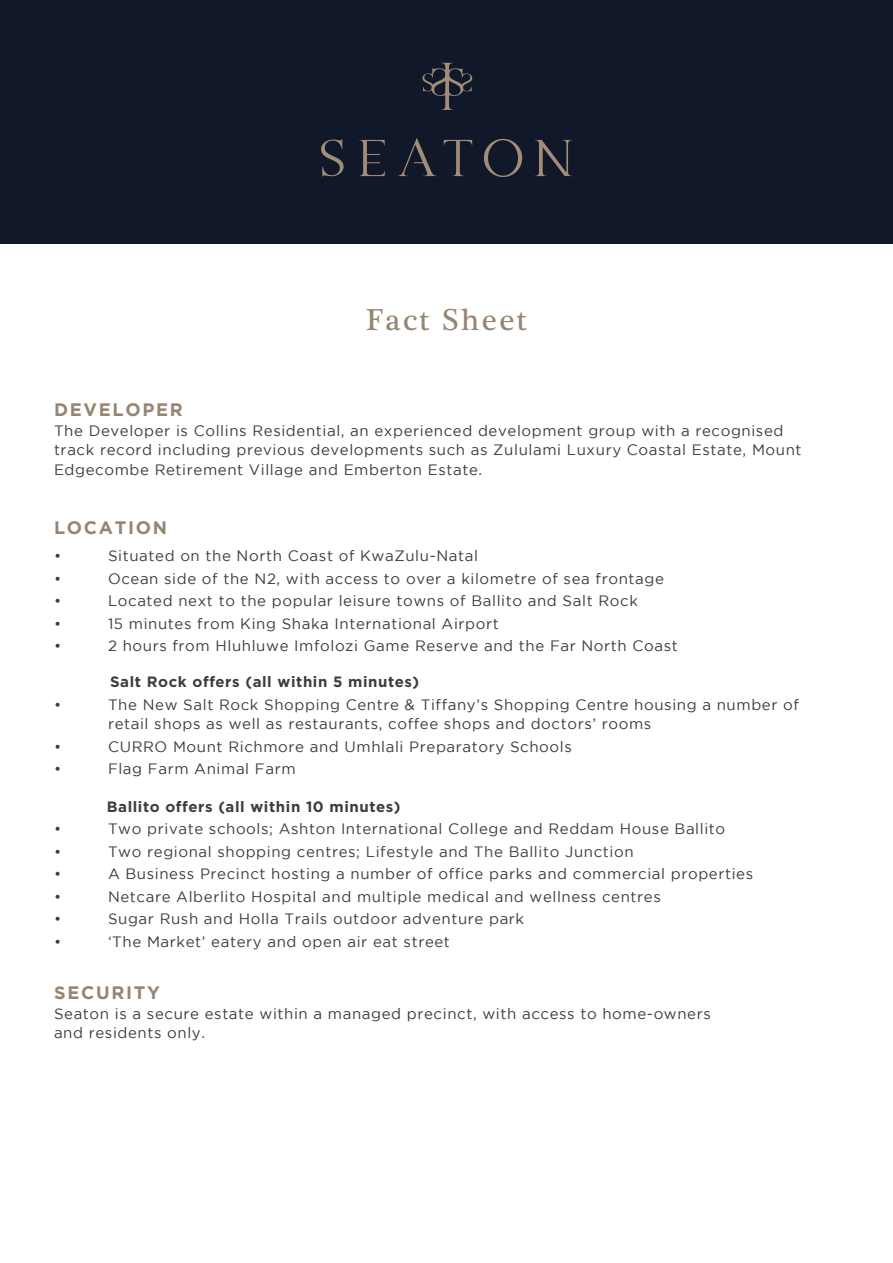
<style>
.page{position:relative;width:893px;height:1263px;background:#fff}
.page>*{position:absolute;margin:0;border:0;box-sizing:border-box;transform-origin:0 0}
.t1{font:31.05px "Plantagenet Cherokee";letter-spacing:.075em;color:#968572}
.t2{font:700 18px "Gotham";letter-spacing:.095em;color:#968572}
.t3{font:15px/19.5px "Gotham";letter-spacing:.04em;color:#3e3d39}
.t4{font:700 15px "Gotham";letter-spacing:.04em;color:#3e3d39}
</style>
<div class="page">
<div style="left:0;top:0;width:893px;height:243px;background:#10182a"></div>
<svg style="left:422px;top:63px;width:50px;height:47px"></svg>
<svg style="left:321px;top:138px;width:251px;height:39px"></svg>
<p class="t1" style="left:366px;top:301px;width:163px">Fact Sheet</p>
<p class="t2" style="left:54px;top:400px;width:130px">DEVELOPER</p>
<p class="t3" style="left:54px;top:421px;width:749px">The Developer is Collins Residential, an experienced development group with a recognised track record including previous developments such as Zululami Luxury Coastal Estate, Mount<br>Edgecombe Retirement Village and Emberton Estate.</p>
<p class="t2" style="left:54px;top:517px;width:115px">LOCATION</p>
<p class="t3" style="left:54px;top:546px;width:9px">•</p>
<p class="t3" style="left:108px;top:546px;width:371px">Situated on the North Coast of KwaZulu-Natal</p>
<p class="t3" style="left:54px;top:568px;width:9px">•</p>
<p class="t3" style="left:108px;top:568px;width:557px">Ocean side of the N2, with access to over a kilometre of sea frontage</p>
<p class="t3" style="left:54px;top:591px;width:9px">•</p>
<p class="t3" style="left:108px;top:591px;width:531px">Located next to the popular leisure towns of Ballito and Salt Rock</p>
<p class="t3" style="left:54px;top:613px;width:9px">•</p>
<p class="t3" style="left:108px;top:613px;width:392px">15 minutes from King Shaka International Airport</p>
<p class="t3" style="left:54px;top:636px;width:9px">•</p>
<p class="t3" style="left:108px;top:636px;width:571px">2 hours from Hluhluwe Imfolozi Game Reserve and the Far North Coast</p>
<p class="t4" style="left:110px;top:673px;width:310px">Salt Rock offers (all within 5 minutes)</p>
<p class="t3" style="left:54px;top:694px;width:9px">•</p>
<p class="t3" style="left:108px;top:694px;width:692px">The New Salt Rock Shopping Centre &amp; Tiffany’s Shopping Centre housing a number of retail shops as well as restaurants, coffee shops and doctors’ rooms</p>
<p class="t3" style="left:54px;top:736px;width:9px">•</p>
<p class="t3" style="left:108px;top:736px;width:465px">CURRO Mount Richmore and Umhlali Preparatory Schools</p>
<p class="t3" style="left:54px;top:759px;width:9px">•</p>
<p class="t3" style="left:108px;top:759px;width:189px">Flag Farm Animal Farm</p>
<p class="t4" style="left:107px;top:798px;width:295px">Ballito offers (all within 10 minutes)</p>
<p class="t3" style="left:54px;top:819px;width:9px">•</p>
<p class="t3" style="left:108px;top:819px;width:619px">Two private schools; Ashton International College and Reddam House Ballito</p>
<p class="t3" style="left:54px;top:841px;width:9px">•</p>
<p class="t3" style="left:108px;top:841px;width:527px">Two regional shopping centres; Lifestyle and The Ballito Junction</p>
<p class="t3" style="left:54px;top:864px;width:9px">•</p>
<p class="t3" style="left:108px;top:864px;width:647px">A Business Precinct hosting a number of office parks and commercial properties</p>
<p class="t3" style="left:54px;top:886px;width:9px">•</p>
<p class="t3" style="left:108px;top:886px;width:554px">Netcare Alberlito Hospital and multiple medical and wellness centres</p>
<p class="t3" style="left:54px;top:909px;width:9px">•</p>
<p class="t3" style="left:108px;top:909px;width:418px">Sugar Rush and Holla Trails outdoor adventure park</p>
<p class="t3" style="left:54px;top:931px;width:9px">•</p>
<p class="t3" style="left:108px;top:931px;width:344px">‘The Market’ eatery and open air eat street</p>
<p class="t2" style="left:54px;top:982px;width:107px">SECURITY</p>
<p class="t3" style="left:54px;top:1003px;width:658px">Seaton is a secure estate within a managed precinct, with access to home-owners</p>
<p class="t3" style="left:54px;top:1023px;width:153px">and residents only.</p>
</div>
